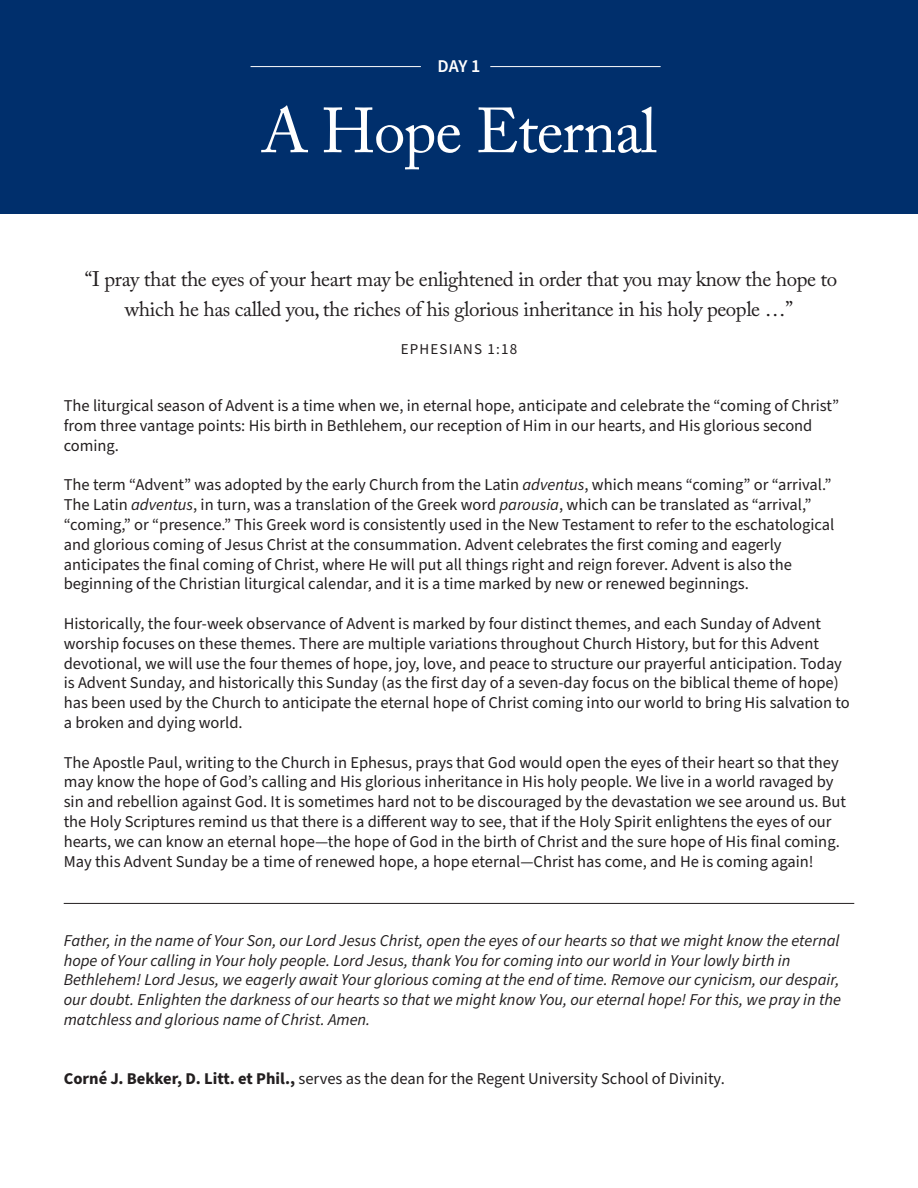
<style>
.page{position:relative;width:918px;height:1188px;background:#fff}
.page>*{position:absolute;margin:0;border:0;box-sizing:border-box;transform-origin:0 0}
.t1{font:63px "Adobe Caslon Pro";letter-spacing:-.02em;color:#fff}
.t2{font:21px/30px "Adobe Caslon Pro";letter-spacing:-.02em;color:#231f20;text-align:center}
.t3{font:600 18px "Source Sans Pro";color:#fff}
.t4{font:16.5px/19.8px "Source Sans Pro";color:#231f20}
.t5{font:italic 16.5px/19.8px "Source Sans Pro";color:#231f20}
.t6{font:15px "Source Sans Pro";letter-spacing:.08em;color:#231f20}
.s1{font-style:italic}
.s2{font-weight:700}
</style>
<div class="page">
<div style="left:0;top:0;width:918px;height:214px;background:#002f6c"></div>
<hr style="left:251px;top:66px;width:170px;height:1px;background:#fff">
<hr style="left:490px;top:66px;width:171px;height:1px;background:#fff">
<hr style="left:64px;top:903px;width:790px;height:1px;background:#231f20">
<p class="t3" style="left:438px;top:60px;width:44px">DAY 1</p>
<h1 class="t1" style="left:261px;top:105px;width:397px">A Hope Eternal</h1>
<p class="t2" style="left:85px;top:266px;width:754px">“I pray that the eyes of your heart may be enlightened in order that you may know the hope to which he has called you, the riches of his glorious inheritance in his holy people …”</p>
<p class="t6" style="left:401px;top:343px;width:118px">EPHESIANS 1:18</p>
<p class="t4" style="left:64px;top:397px;width:777px">The liturgical season of Advent is a time when we, in eternal hope, anticipate and celebrate the “coming of Christ” from three vantage points: His birth in Bethlehem, our reception of Him in our hearts, and His glorious second coming.</p>
<p class="t4" style="left:64px;top:476px;width:772px">The term “Advent” was adopted by the early Church from the Latin <span class="s1">adventus</span>, which means “coming” or “arrival.” The Latin <span class="s1">adventus</span>, in turn, was a translation of the Greek word <span class="s1">parousia</span>, which can be translated as “arrival,” “coming,” or “presence.” This Greek word is consistently used in the New Testament to refer to the eschatological and glorious coming of Jesus Christ at the consummation. Advent celebrates the first coming and eagerly anticipates the final coming of Christ, where He will put all things right and reign forever. Advent is also the beginning of the Christian liturgical calendar, and it is a time marked by new or renewed beginnings.</p>
<p class="t4" style="left:64px;top:615px;width:788px">Historically, the four-week observance of Advent is marked by four distinct themes, and each Sunday of Advent worship focuses on these themes. There are multiple variations throughout Church History, but for this Advent devotional, we will use the four themes of hope, joy, love, and peace to structure our prayerful anticipation. Today is Advent Sunday, and historically this Sunday (as the first day of a seven-day focus on the biblical theme of hope) has been used by the Church to anticipate the eternal hope of Christ coming into our world to bring His salvation to a broken and dying world.</p>
<p class="t4" style="left:64px;top:754px;width:784px">The Apostle Paul, writing to the Church in Ephesus, prays that God would open the eyes of their heart so that they may know the hope of God’s calling and His glorious inheritance in His holy people. We live in a world ravaged by sin and rebellion against God. It is sometimes hard not to be discouraged by the devastation we see around us. But the Holy Scriptures remind us that there is a different way to see, that if the Holy Spirit enlightens the eyes of our hearts, we can know an eternal hope—the hope of God in the birth of Christ and the sure hope of His final coming.<br>May this Advent Sunday be a time of renewed hope, a hope eternal—Christ has come, and He is coming again!</p>
<p class="t5" style="left:64px;top:931px;width:779px">Father, in the name of Your Son, our Lord Jesus Christ, open the eyes of our hearts so that we might know the eternal hope of Your calling in Your holy people. Lord Jesus, thank You for coming into our world in Your lowly birth in Bethlehem! Lord Jesus, we eagerly await Your glorious coming at the end of time. Remove our cynicism, our despair, our doubt. Enlighten the darkness of our hearts so that we might know You, our eternal hope! For this, we pray in the matchless and glorious name of Christ. Amen.</p>
<p class="t4" style="left:64px;top:1070px;width:663px"><span class="s2">Corné J. Bekker, D. Litt. et Phil.,</span> serves as the dean for the Regent University School of Divinity.</p>
</div>
